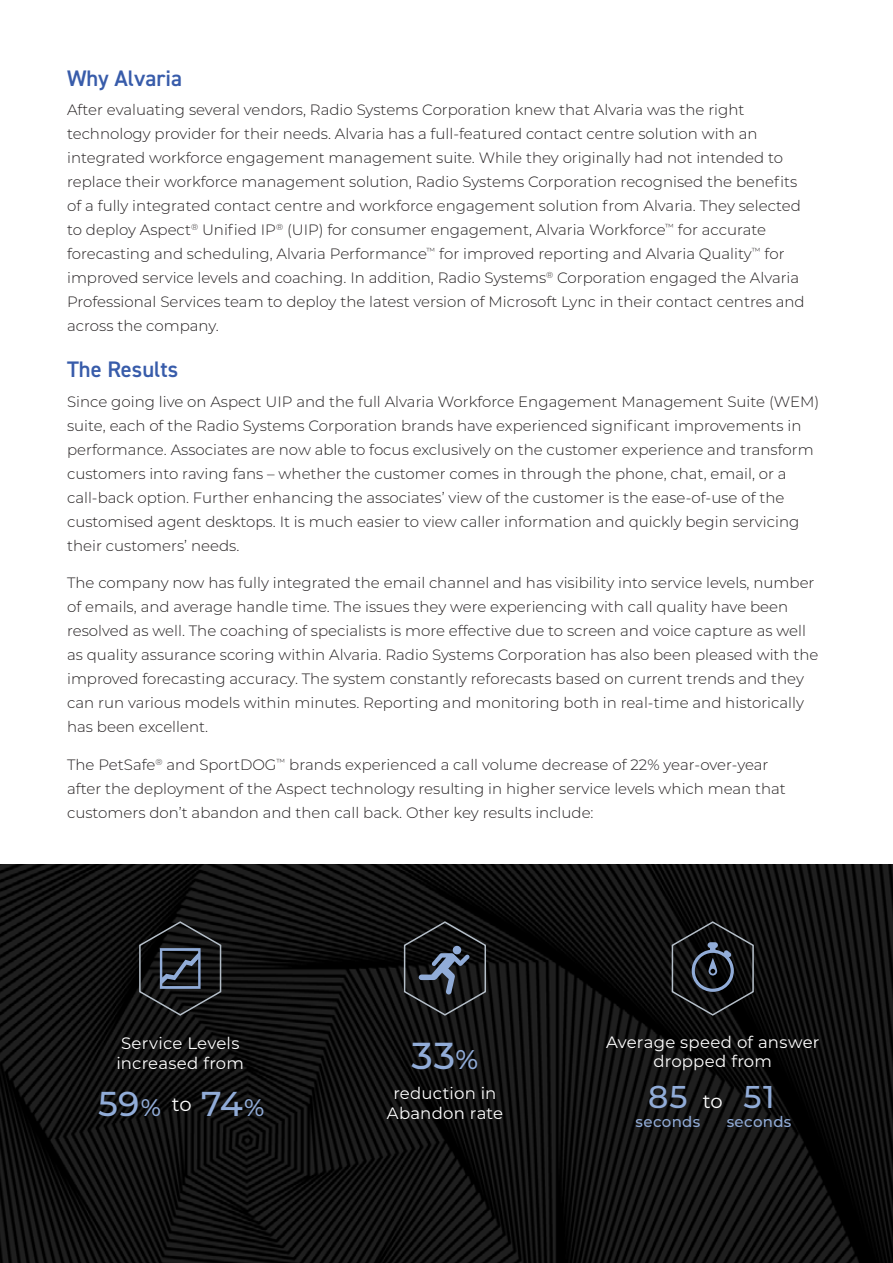
<style>
.page{position:relative;width:893px;height:1263px;background:#fff}
.page>*{position:absolute;margin:0;border:0;box-sizing:border-box;transform-origin:0 0}
.Percentage_Text_ligh{font:500 37.5px "Montserrat";color:#91acd8}
.Percentage_Text_ligh-2{font:500 34.5px "Montserrat";color:#91acd8}
.Percentage_Text_ligh-3{font:500 31.5px "Montserrat";color:#91acd8}
.Subhead_Blue{font:600 22.5px "DIN2014";color:#385caa}
.StatsText_white{font:19.5px "Montserrat";color:#fff}
.StatsText_white-2{font:16.5px/19.5px "Montserrat";letter-spacing:.015em;color:#fff;text-align:center}
.Body{font:300 15px/24px "Montserrat";color:#231f20}
.Percentage_Text_ligh-4{font:500 15px "Montserrat";letter-spacing:.025em;color:#91acd8}
.s1{font-size:24px}
.s2{font-size:27px}
</style>
<div class="page">
<img style="left:0;top:864px;width:893px;height:399px">
<svg style="left:670px;top:920px;width:85px;height:96px;background:#1d1f23"></svg>
<svg style="left:138px;top:920px;width:84px;height:96px;background:#222529"></svg>
<svg style="left:403px;top:920px;width:84px;height:96px;background:#24272b"></svg>
<p class="Subhead_Blue" style="left:67px;top:63px;width:117px">Why Alvaria</p>
<p class="Body" style="left:67px;top:98px;width:739px">After evaluating several vendors, Radio Systems Corporation knew that Alvaria was the right technology provider for their needs. Alvaria has a full-featured contact centre solution with an integrated workforce engagement management suite. While they originally had not intended to replace their workforce management solution, Radio Systems Corporation recognised the benefits of a fully integrated contact centre and workforce engagement solution from Alvaria. They selected to deploy Aspect<sup>®</sup> Unified IP<sup>®</sup> (UIP) for consumer engagement, Alvaria Workforce<sup>™</sup> for accurate forecasting and scheduling, Alvaria Performance<sup>™</sup> for improved reporting and Alvaria Quality<sup>™</sup> for improved service levels and coaching. In addition, Radio Systems<sup>®</sup> Corporation engaged the Alvaria Professional Services team to deploy the latest version of Microsoft Lync in their contact centres and across the company.</p>
<p class="Subhead_Blue" style="left:67px;top:354px;width:113px">The Results</p>
<p class="Body" style="left:67px;top:389px;width:754px">Since going live on Aspect UIP and the full Alvaria Workforce Engagement Management Suite (WEM) suite, each of the Radio Systems Corporation brands have experienced significant improvements in performance. Associates are now able to focus exclusively on the customer experience and transform customers into raving fans – whether the customer comes in through the phone, chat, email, or a call-back option. Further enhancing the associates’ view of the customer is the ease-of-use of the customised agent desktops. It is much easier to view caller information and quickly begin servicing their customers’ needs.</p>
<p class="Body" style="left:67px;top:570px;width:753px">The company now has fully integrated the email channel and has visibility into service levels, number of emails, and average handle time. The issues they were experiencing with call quality have been resolved as well. The coaching of specialists is more effective due to screen and voice capture as well as quality assurance scoring within Alvaria. Radio Systems Corporation has also been pleased with the improved forecasting accuracy. The system constantly reforecasts based on current trends and they can run various models within minutes. Reporting and monitoring both in real-time and historically has been excellent.</p>
<p class="Body" style="left:67px;top:752px;width:720px">The PetSafe<sup>®</sup> and SportDOG<sup>™</sup> brands experienced a call volume decrease of 22% year-over-year after the deployment of the Aspect technology resulting in higher service levels which mean that customers don’t abandon and then call back. Other key results include:</p>
<p class="StatsText_white-2" style="left:116px;top:1033px;width:129px;text-align:left">Service Levels increased from</p>
<p class="Percentage_Text_ligh-2" style="left:98px;top:1080px;width:64px">59<span class="s1">%</span></p>
<p class="Percentage_Text_ligh-2" style="left:201px;top:1080px;width:65px">74<span class="s1">%</span></p>
<p class="StatsText_white" style="left:172px;top:1090px;width:21px">to</p>
<p class="Percentage_Text_ligh" style="left:412px;top:1029px;width:68px">33<span class="s2">%</span></p>
<p class="StatsText_white-2" style="left:387px;top:1083px;width:118px">reduction in<br>Abandon rate</p>
<p class="StatsText_white-2" style="left:606px;top:1032px;width:215px">Average speed of answer dropped from</p>
<p class="Percentage_Text_ligh-3" style="left:648px;top:1075px;width:41px">85</p>
<p class="StatsText_white" style="left:703px;top:1087px;width:21px">to</p>
<p class="Percentage_Text_ligh-3" style="left:743px;top:1075px;width:33px">51</p>
<p class="Percentage_Text_ligh-4" style="left:635px;top:1111px;width:66px">seconds</p>
<p class="Percentage_Text_ligh-4" style="left:727px;top:1111px;width:66px">seconds</p>
</div>
